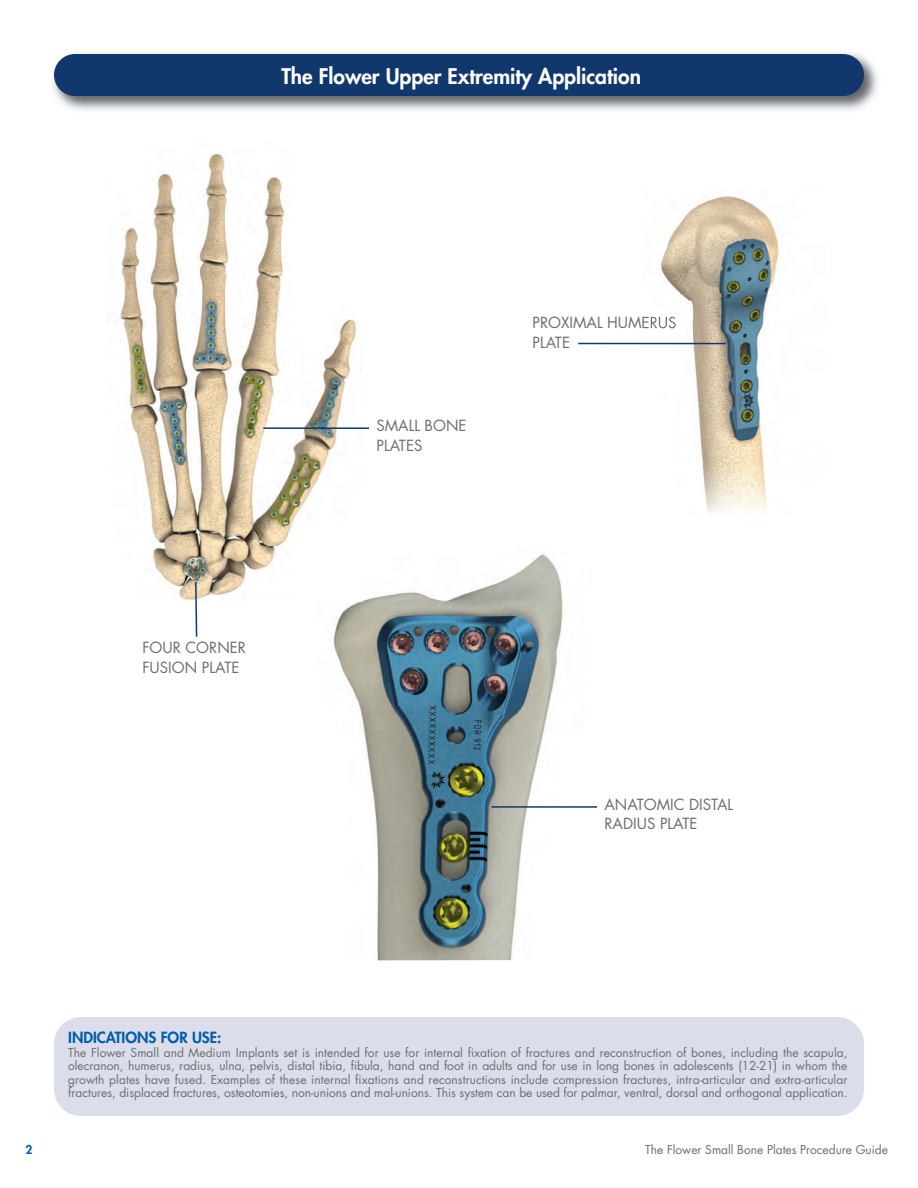
<style>
.page{position:relative;width:918px;height:1188px;background:#fff}
.page>*{position:absolute;margin:0;border:0;box-sizing:border-box;transform-origin:0 0}
.t1{font:800 21px "Futura";color:#fff}
.t2{font:15px/19.6px "Futura";color:#6c6d70}
.t3{font:800 15px "Futura";color:#015dab}
.t4{font:12px/13.5px "Futura";color:#6c6d70;text-align:justify}
.t5{font:800 12px "Futura";color:#015dab}
</style>
<div class="page">
<div style="left:54px;top:1017px;width:810px;height:99px;background:#dbdeea;border-radius:27px"></div>
<img style="left:53px;top:53px;width:825px;height:58px">
<div style="left:54px;top:54px;width:810px;height:42px;background:#11386d;border-radius:21px"></div>
<img style="left:644px;top:196px;width:135px;height:269px">
<img style="left:644px;top:316px;width:32px;height:13px">
<img style="left:120px;top:154px;width:238px;height:393px">
<img style="left:152px;top:547px;width:124px;height:54px">
<img style="left:702px;top:465px;width:65px;height:48px">
<img style="left:317px;top:546px;width:246px;height:414px">
<hr style="left:491px;top:806px;width:106px;height:2px;background:#11386d">
<hr style="left:263px;top:427px;width:106px;height:2px;background:#11386d">
<svg style="left:194px;top:580px;width:4px;height:57px"></svg>
<hr style="left:578px;top:343px;width:148px;height:1px;background:#11386d">
<h1 class="t1" style="left:281px;top:66px;width:361px">The Flower Upper Extremity Application</h1>
<p class="t2" style="left:142px;top:639px;width:105px">FOUR CORNER<br>FUSION PLATE</p>
<p class="t2" style="left:376px;top:417px;width:92px">SMALL BONE<br>PLATES</p>
<p class="t2" style="left:533px;top:314px;width:145px">PROXIMAL HUMERUS<br>PLATE</p>
<p class="t2" style="left:605px;top:796px;width:130px">ANATOMIC DISTAL<br>RADIUS PLATE</p>
<p class="t3" style="left:68px;top:1030px;width:155px">INDICATIONS FOR USE:</p>
<p class="t4" style="left:68px;top:1047px;width:781px">The Flower Small and Medium Implants set is intended for use for internal fixation of fractures and reconstruction of bones, including the scapula, olecranon, humerus, radius, ulna, pelvis, distal tibia, fibula, hand and foot in adults and for use in long bones in adolescents (12-21) in whom the growth plates have fused. Examples of these internal fixations and reconstructions include compression fractures, intra-articular and extra-articular fractures, displaced fractures, osteotomies, non-unions and mal-unions. This system can be used for palmar, ventral, dorsal and orthogonal application.</p>
<p class="t5" style="left:25px;top:1144px;width:8px">2</p>
<p class="t4" style="left:645px;top:1144px;width:244px">The Flower Small Bone Plates Procedure Guide</p>
</div>
